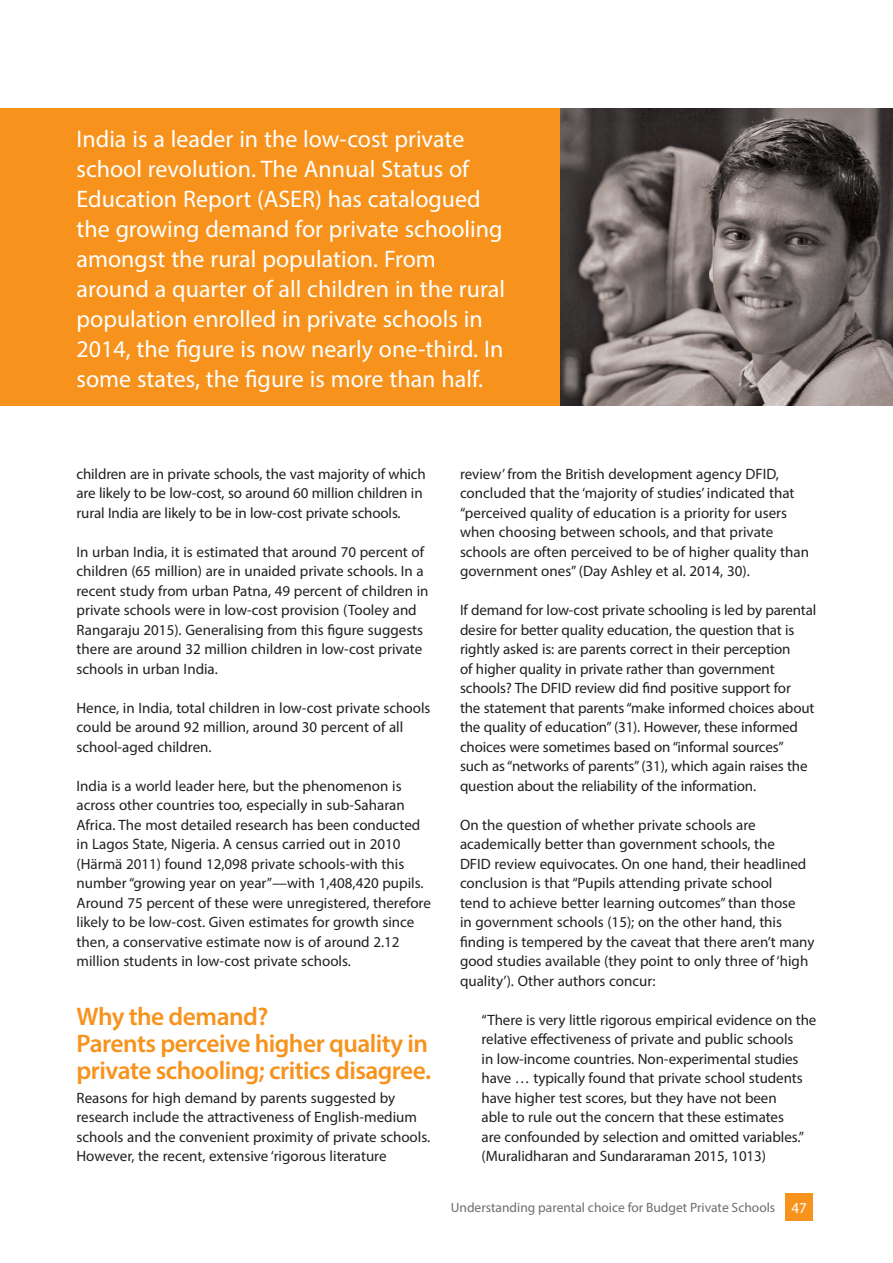
<style>
.page{position:relative;width:893px;height:1263px;background:#fff}
.page>*{position:absolute;margin:0;border:0;box-sizing:border-box;transform-origin:0 0}
.Subhead-yellow{font:600 25.5px/27px "Myriad Pro";letter-spacing:-.02em;color:#f7931d}
.Highlight_Text{font:24px/30px "Myriad Pro";color:#fff}
.t1{font:15px/19.5px "Myriad Pro";color:#231f20}
.t2{font:13.5px "Myriad Pro";color:#6c6d70}
.s1{font-size:15px;color:#fff}
</style>
<div class="page">
<div style="left:786px;top:1194px;width:27px;height:27px;background:#f7931d"></div>
<div style="left:0;top:108px;width:893px;height:297px;background:#f7931d"></div>
<img style="left:561px;top:108px;width:332px;height:297px">
<p class="Highlight_Text" style="left:77px;top:124px;width:430px">India is a leader in the low-cost private school revolution. The Annual Status of Education Report (ASER) has catalogued the growing demand for private schooling amongst the rural population. From around a quarter of all children in the rural population enrolled in private schools in 2014, the figure is now nearly one-third. In some states, the figure is more than half.</p>
<p class="t1" style="left:77px;top:463px;width:351px">children are in private schools, the vast majority of which are likely to be low-cost, so around 60 million children in rural India are likely to be in low-cost private schools.</p>
<p class="t1" style="left:77px;top:541px;width:354px">In urban India, it is estimated that around 70 percent of children (65 million) are in unaided private schools. In a recent study from urban Patna, 49 percent of children in private schools were in low-cost provision (Tooley and Rangaraju 2015). Generalising from this figure suggests there are around 32 million children in low-cost private schools in urban India.</p>
<p class="t1" style="left:77px;top:697px;width:355px">Hence, in India, total children in low-cost private schools could be around 92 million, around 30 percent of all school-aged children.</p>
<p class="t1" style="left:77px;top:775px;width:356px">India is a world leader here, but the phenomenon is across other countries too, especially in sub-Saharan Africa. The most detailed research has been conducted in Lagos State, Nigeria. A census carried out in 2010 (Härmä 2011) found 12,098 private schools-with this number “growing year on year”—with 1,408,420 pupils.<br>Around 75 percent of these were unregistered, therefore likely to be low-cost. Given estimates for growth since then, a conservative estimate now is of around 2.12 million students in low-cost private schools.</p>
<p class="Subhead-yellow" style="left:77px;top:1002px;width:356px">Why the demand?<br>Parents perceive higher quality in private schooling; critics disagree.</p>
<p class="t1" style="left:77px;top:1087px;width:355px">Reasons for high demand by parents suggested by research include the attractiveness of English-medium schools and the convenient proximity of private schools.<br>However, the recent, extensive ‘rigorous literature</p>
<p class="t1" style="left:460px;top:463px;width:351px">review’ from the British development agency DFID, concluded that the ‘majority of studies’ indicated that “perceived quality of education is a priority for users when choosing between schools, and that private schools are often perceived to be of higher quality than government ones” (Day Ashley et al. 2014, 30).</p>
<p class="t1" style="left:460px;top:600px;width:358px">If demand for low-cost private schooling is led by parental desire for better quality education, the question that is rightly asked is: are parents correct in their perception<br>of higher quality in private rather than government schools? The DFID review did find positive support for<br>the statement that parents “make informed choices about the quality of education” (31). However, these informed choices were sometimes based on “informal sources”<br>such as “networks of parents” (31), which again raises the question about the reliability of the information.</p>
<p class="t1" style="left:460px;top:814px;width:356px">On the question of whether private schools are academically better than government schools, the<br>DFID review equivocates. On one hand, their headlined conclusion is that “Pupils attending private school<br>tend to achieve better learning outcomes” than those<br>in government schools (15); on the other hand, this finding is tempered by the caveat that there aren’t many good studies available (they point to only three of ‘high quality’). Other authors concur:</p>
<p class="t1" style="left:482px;top:1009px;width:336px">“There is very little rigorous empirical evidence on the relative effectiveness of private and public schools<br>in low-income countries. Non-experimental studies have … typically found that private school students have higher test scores, but they have not been<br>able to rule out the concern that these estimates<br>are confounded by selection and omitted variables.” (Muralidharan and Sundararaman 2015, 1013)</p>
<p class="t2" style="left:451px;top:1199px;width:358px">Understanding parental choice for Budget Private Schools <span class="s1">47</span></p>
</div>
